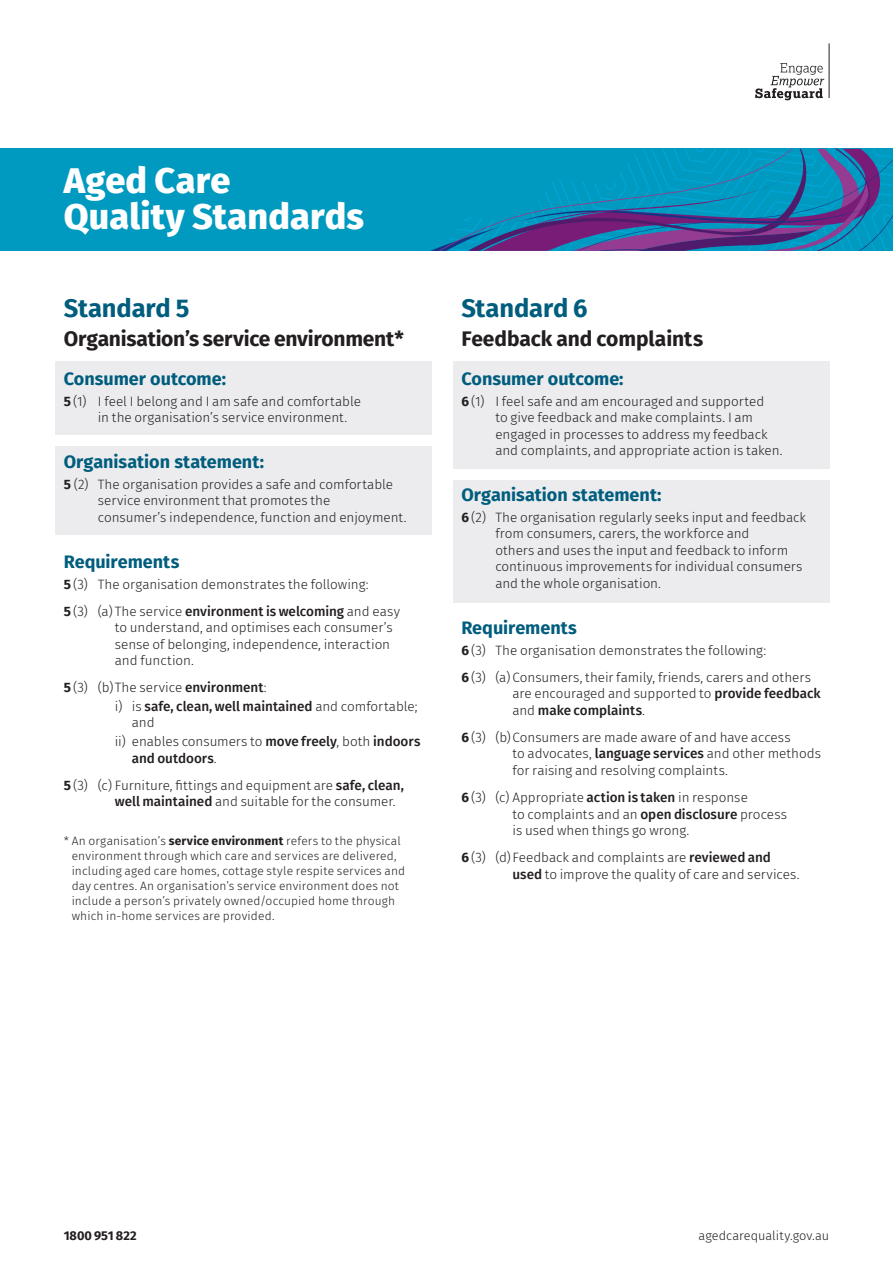
<style>
.page{position:relative;width:893px;height:1263px;background:#fff}
.page>*{position:absolute;margin:0;border:0;box-sizing:border-box;transform-origin:0 0}
.t1{font:800 45px "Fira Sans";letter-spacing:.005em;color:#fff}
.t2{font:800 36px/36px "Fira Sans";letter-spacing:.005em;color:#fff}
.t3{font:700 25.5px "Fira Sans";letter-spacing:-.005em;color:#005d7d}
.t4{font:700 21px "Fira Sans";letter-spacing:-.01em;color:#231f20}
.t5{font:700 18px "Fira Sans";color:#005d7d}
.t6{font:300 13.5px/16.5px "Fira Sans";letter-spacing:-.005em;color:#231f20}
.t7{font:300 12.75px "Fira Sans";letter-spacing:.005em;color:#231f20}
.t8{font:700 12.75px "Fira Sans";color:#231f20}
.t9{font:300 12px/15px "Fira Sans";letter-spacing:.015em;color:#231f20}
.s1{font-weight:700}
.s2{font-weight:500}
</style>
<div class="page">
<svg style="left:755px;top:63px;width:69px;height:37px"></svg>
<hr style="left:829px;top:43px;width:1px;height:55px;background:#231f20">
<div style="left:55px;top:361px;width:377px;height:74px;background:#ececee"></div>
<div style="left:453px;top:361px;width:376px;height:108px;background:#ececee"></div>
<div style="left:55px;top:446px;width:377px;height:89px;background:#ececee"></div>
<div style="left:453px;top:480px;width:376px;height:123px;background:#ececee"></div>
<div style="left:0;top:149px;width:893px;height:102px;background:#0099bf"></div>
<svg style="left:430px;top:149px;width:463px;height:102px"></svg>
<h2 class="t2" style="left:64px;top:160px;width:302px">Aged Care<br>Quality Standards</h2>
<h1 class="t1" style="left:65px;top:157px;width:209px">Aged Care</h1>
<h3 class="t3" style="left:64px;top:287px;width:127px">Standard 5</h3>
<h3 class="t4" style="left:64px;top:320px;width:341px">Organisation’s service environment*</h3>
<h3 class="t5" style="left:64px;top:364px;width:164px">Consumer outcome:</h3>
<p class="t6" style="left:98px;top:393px;width:265px;text-indent:-34px"><span class="s1">5</span> (1) I feel I belong and I am safe and comfortable in the organisation’s service environment.</p>
<h3 class="t5" style="left:64px;top:447px;width:202px">Organisation statement:</h3>
<p class="t6" style="left:98px;top:476px;width:310px;text-indent:-34px"><span class="s1">5</span> (2) The organisation provides a safe and comfortable service environment that promotes the<br>consumer’s independence, function and enjoyment.</p>
<h3 class="t5" style="left:64px;top:546px;width:117px">Requirements</h3>
<p class="t6" style="left:64px;top:570px;width:338px;line-height:27.2px"><span class="s1">5</span> (3) The organisation demonstrates the following:<br><span class="s1">5</span> (3) (a) The service <span class="s2">environment is welcoming</span> and easy</p>
<p class="t6" style="left:115px;top:619px;width:279px">to understand, and optimises each consumer’s sense of belonging, independence, interaction and function.</p>
<p class="t6" style="left:115px;top:678px;width:304px;line-height:18.6px;text-indent:-51px"><span class="s1">5</span> (3) (b)The service <span class="s2">environment</span>:<br>i) is <span class="s2">safe, clean, well maintained</span> and comfortable;</p>
<p class="t6" style="left:115px;top:713px;width:307px;line-height:18.6px;text-indent:17px">and<br>ii) enables consumers to <span class="s2">move freely</span>, both <span class="s2">indoors</span></p>
<p class="t6" style="left:64px;top:744px;width:342px;line-height:27.2px;text-indent:68px"><span class="s2">and outdoors</span>.<br><span class="s1">5</span> (3) (c) Furniture, fittings and equipment are <span class="s2">safe, clean,</span></p>
<p class="t6" style="left:115px;top:793px;width:282px"><span class="s2">well maintained</span> and suitable for the consumer.</p>
<p class="t9" style="left:72px;top:833px;width:335px;text-indent:-8px">* An organisation’s <span class="s1">service environment</span> refers to the physical environment through which care and services are delivered, including aged care homes, cottage style respite services and day centres. An organisation’s service environment does not include a person’s privately owned/occupied home through which in-home services are provided.</p>
<h3 class="t3" style="left:461px;top:287px;width:128px">Standard 6</h3>
<h3 class="t4" style="left:461px;top:320px;width:243px">Feedback and complaints</h3>
<h3 class="t5" style="left:461px;top:364px;width:164px">Consumer outcome:</h3>
<p class="t6" style="left:495px;top:393px;width:289px;text-indent:-34px"><span class="s1">6</span> (1) I feel safe and am encouraged and supported<br>to give feedback and make complaints. I am engaged in processes to address my feedback and complaints, and appropriate action is taken.</p>
<h3 class="t5" style="left:461px;top:480px;width:202px">Organisation statement:</h3>
<p class="t6" style="left:495px;top:509px;width:312px;text-indent:-34px"><span class="s1">6</span> (2) The organisation regularly seeks input and feedback from consumers, carers, the workforce and<br>others and uses the input and feedback to inform continuous improvements for individual consumers and the whole organisation.</p>
<h3 class="t5" style="left:461px;top:612px;width:117px">Requirements</h3>
<p class="t6" style="left:461px;top:636px;width:351px;line-height:27.2px"><span class="s1">6</span> (3) The organisation demonstrates the following:<br><span class="s1">6</span> (3) (a)Consumers, their family, friends, carers and others</p>
<p class="t6" style="left:512px;top:685px;width:310px">are encouraged and supported to <span class="s2">provide feedback </span>and <span class="s2">make complaints</span>.</p>
<p class="t6" style="left:512px;top:729px;width:310px;text-indent:-51px"><span class="s1">6</span> (3) (b)Consumers are made aware of and have access<br>to advocates, <span class="s2">language services</span> and other methods for raising and resolving complaints.</p>
<p class="t6" style="left:512px;top:789px;width:276px;text-indent:-51px"><span class="s1">6</span> (3) (c) Appropriate <span class="s2">action is taken</span> in response<br>to complaints and an <span class="s2">open disclosure</span> process is used when things go wrong.</p>
<p class="t6" style="left:512px;top:849px;width:289px;text-indent:-51px"><span class="s1">6</span> (3) (d)Feedback and complaints are <span class="s2">reviewed and used</span> to improve the quality of care and services.</p>
<p class="t8" style="left:64px;top:1225px;width:74px">1800 951 822</p>
<p class="t7" style="left:699px;top:1227px;width:132px">agedcarequality.gov.au</p>
</div>
